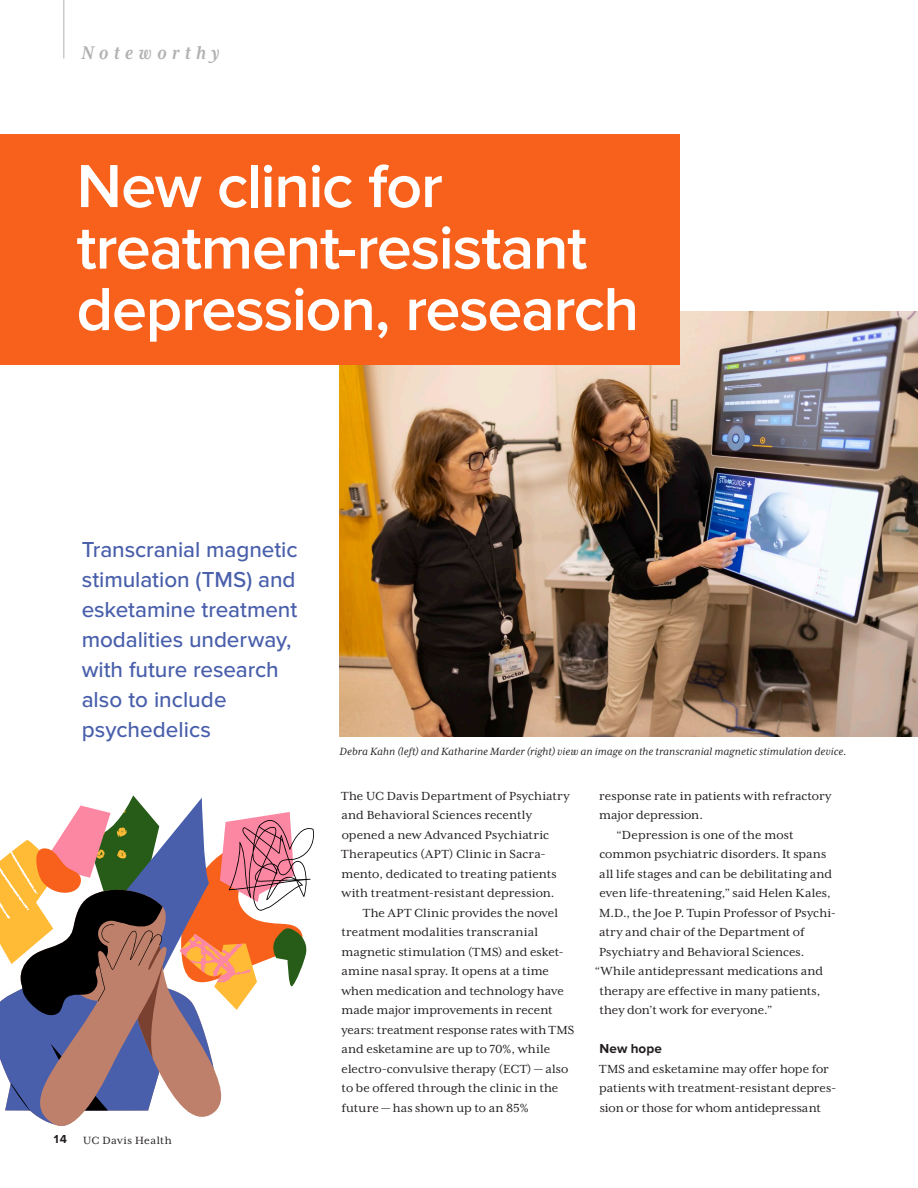
<style>
.page{position:relative;width:918px;height:1188px;background:#fff}
.page>*{position:absolute;margin:0;border:0;box-sizing:border-box;transform-origin:0 0}
.Head_36_Pt{font:600 63px/61.5px "Proxima Nova";letter-spacing:-.02em;color:#fff}
.Pull_sans_13_18{font:500 22.5px/30px "Proxima Nova";letter-spacing:-.005em;color:#495fab}
.Section_Names{font:italic 700 21px "Mrs Eaves XL Serif Nar OT";letter-spacing:.245em;color:#b2b2b2}
.Body_Text_9_mexl{font:13.5px/19.5px "Mrs Eaves XL Serif OT";letter-spacing:.005em;color:#231f20}
.Body_Text_9_mexl_FIRST{font:13.5px/19.5px "Mrs Eaves XL Serif OT";letter-spacing:.005em;color:#231f20}
.subhead-articles{font:700 13.5px "Proxima Nova";letter-spacing:.01em;color:#231f20}
.Caption_Italic_Left{font:italic 12px "Mrs Eaves XL Serif OT";letter-spacing:.01em;color:#231f20}
.t1{font:12px "Mrs Eaves XL Serif OT";letter-spacing:.03em;color:#231f20}
.t2{font:700 12px "Proxima Nova";color:#231f20}
</style>
<div class="page">
<img style="left:340px;top:312px;width:578px;height:425px">
<div style="left:0;top:135px;width:680px;height:230px;background:#f7611c"></div>
<hr style="left:63px;top:0;width:1px;height:58px;background:#b3b2b1">
<svg style="left:0;top:795px;width:314px;height:331px"></svg>
<p class="Section_Names" style="left:81px;top:41px;width:140px">Noteworthy</p>
<p class="Head_36_Pt" style="left:77px;top:158px;width:564px">New clinic for treatment-resistant depression, research</p>
<p class="Pull_sans_13_18" style="left:82px;top:535px;width:217px">Transcranial magnetic stimulation (TMS) and esketamine treatment modalities underway, with future research also to include psychedelics</p>
<p class="t2" style="left:54px;top:1133px;width:15px">14</p>
<p class="t1" style="left:83px;top:1134px;width:90px">UC Davis Health</p>
<p class="Caption_Italic_Left" style="left:340px;top:745px;width:509px">Debra Kahn (left) and Katharine Marder (right) view an image on the transcranial magnetic stimulation device.</p>
<p class="Body_Text_9_mexl_FIRST" style="left:341px;top:786px;width:230px">The UC Davis Department of Psychiatry and Behavioral Sciences recently opened a new Advanced Psychiatric Therapeutics (APT) Clinic in Sacra&shy;mento, dedicated to treating patients with treatment-resistant depression.</p>
<p class="Body_Text_9_mexl" style="left:341px;top:903px;width:235px;text-indent:22px">The APT Clinic provides the novel treatment modalities transcranial magnetic stimulation (TMS) and esket&shy;amine nasal spray. It opens at a time when medication and technology have made major improvements in recent years: treatment response rates with TMS and esketamine are up to 70%, while electro-convulsive therapy (ECT) — also to be offered through the clinic in the future — has shown up to an 85%</p>
<p class="Body_Text_9_mexl" style="left:599px;top:786px;width:234px">response rate in patients with refractory major depression.</p>
<p class="Body_Text_9_mexl" style="left:616px;top:825px;width:179px">“Depression is one of the most</p>
<p class="Body_Text_9_mexl" style="left:599px;top:844px;width:229px">common psychiatric disorders. It spans</p>
<p class="Body_Text_9_mexl" style="left:599px;top:864px;width:234px">all life stages and can be debilitating and</p>
<p class="Body_Text_9_mexl" style="left:599px;top:883px;width:233px">even life-threatening,” said Helen Kales,</p>
<p class="Body_Text_9_mexl" style="left:599px;top:903px;width:238px">M.D., the Joe P. Tupin Professor of Psychi-</p>
<p class="Body_Text_9_mexl" style="left:599px;top:922px;width:207px">atry and chair of the Department of</p>
<p class="Body_Text_9_mexl" style="left:599px;top:942px;width:207px">Psychiatry and Behavioral Sciences.</p>
<p class="Body_Text_9_mexl" style="left:595px;top:961px;width:230px">“While antidepressant medications and</p>
<p class="Body_Text_9_mexl" style="left:599px;top:981px;width:223px">therapy are effective in many patients,</p>
<p class="Body_Text_9_mexl" style="left:599px;top:1000px;width:174px">they don’t work for everyone.”</p>
<p class="subhead-articles" style="left:599px;top:1041px;width:64px">New hope</p>
<p class="Body_Text_9_mexl_FIRST" style="left:599px;top:1059px;width:239px">TMS and esketamine may offer hope for patients with treatment-resistant depres&shy;sion or those for whom antidepressant</p>
</div>
